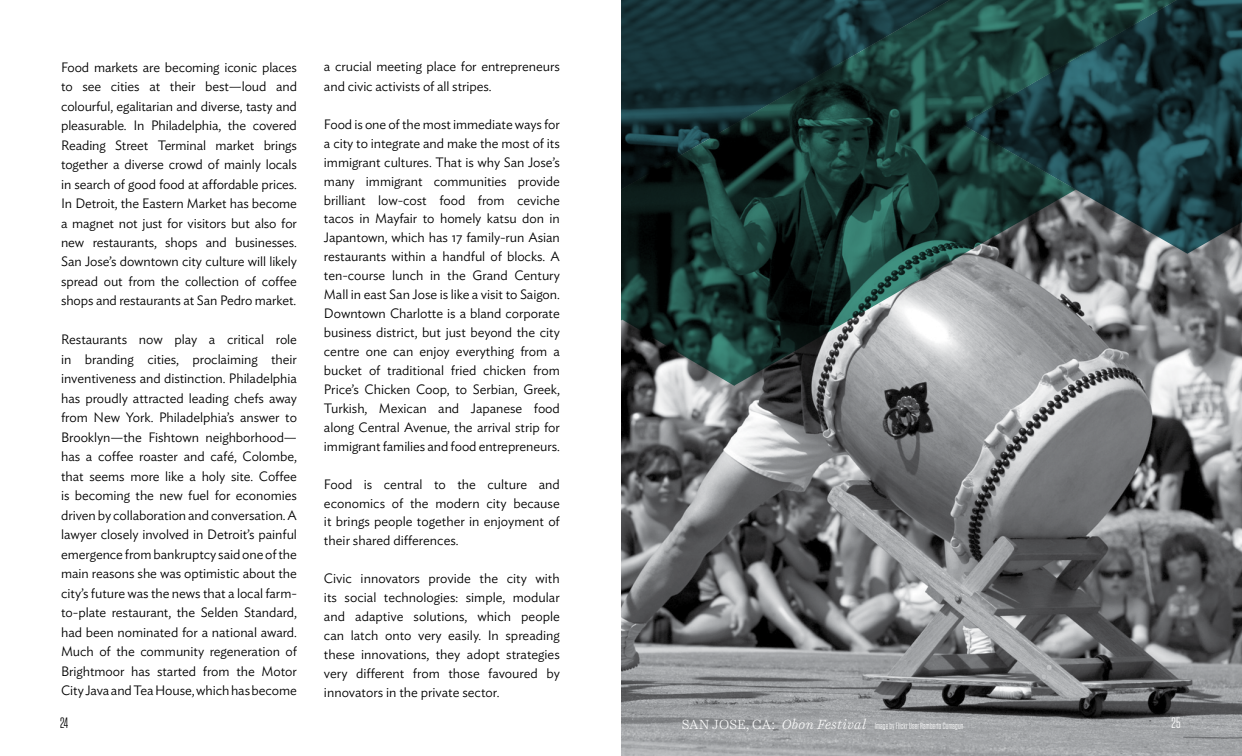
<style>
.page{position:relative;width:1242px;height:756px;background:#fff}
.page>*{position:absolute;margin:0;border:0;box-sizing:border-box;transform-origin:0 0}
.t1{font:15px "Tungsten Narrow";color:#000}
.t2{font:15px "Tungsten Narrow";color:#fff}
.t3{font:300 13.5px/19.5px "Ideal Sans";letter-spacing:-.005em;color:#000;text-align:justify}
.t4{font:9px "Tungsten Narrow";letter-spacing:.02em;color:#fff}
.s1{font-family:"Harriet Text";font-weight:300;font-size:13.5px}
.s2{font-family:"Harriet Text";font-weight:300;font-style:italic;font-size:13.5px}
</style>
<div class="page">
<img style="left:621px;top:254px;width:621px;height:502px">
<svg style="left:1189px;top:0;width:53px;height:254px;background:#1c363b"></svg>
<svg style="left:621px;top:0;width:568px;height:386px;background:#374f4e"></svg>
<p class="t3" style="left:61px;top:56px;width:237px">Food markets are becoming iconic places to see cities at their best—loud and colourful, egalitarian and diverse, tasty and pleasurable. In Philadelphia, the covered Reading Street Terminal market brings together a diverse crowd of mainly locals in search of good food at affordable prices.<br>In Detroit, the Eastern Market has become a magnet not just for visitors but also for new restaurants, shops and businesses.<br>San Jose’s downtown city culture will likely spread out from the collection of coffee shops and restaurants at San Pedro market.</p>
<p class="t3" style="left:61px;top:329px;width:237px">Restaurants now play a critical role in branding cities, proclaiming their inventiveness and distinction. Philadelphia has proudly attracted leading chefs away from New York. Philadelphia’s answer to Brooklyn—the Fishtown neighborhood— has a coffee roaster and café, Colombe, that seems more like a holy site. Coffee is becoming the new fuel for economies driven by collaboration and conversation. A lawyer closely involved in Detroit’s painful emergence from bankruptcy said one of the main reasons she was optimistic about the city’s future was the news that a local farm&shy;to-plate restaurant, the Selden Standard, had been nominated for a national award.<br>Much of the community regeneration of Brightmoor has started from the Motor City Java and Tea House, which has become</p>
<p class="t1" style="left:60px;top:716px;width:10px">24</p>
<p class="t3" style="left:324px;top:56px;width:237px">a crucial meeting place for entrepreneurs and civic activists of all stripes.</p>
<p class="t3" style="left:324px;top:113px;width:237px;line-height:18.9px">Food is one of the most immediate ways for a city to integrate and make the most of its immigrant cultures. That is why San Jose’s many immigrant communities provide brilliant low-cost food from ceviche tacos in Mayfair to homely katsu don in Japantown, which has 17 family-run Asian restaurants within a handful of blocks. A ten-course lunch in the Grand Century Mall in east San Jose is like a visit to Saigon.<br>Downtown Charlotte is a bland corporate business district, but just beyond the city centre one can enjoy everything from a bucket of traditional fried chicken from Price’s Chicken Coop, to Serbian, Greek, Turkish, Mexican and Japanese food along Central Avenue, the arrival strip for immigrant families and food entrepreneurs.</p>
<p class="t3" style="left:324px;top:473px;width:237px;line-height:18.9px">Food is central to the culture and economics of the modern city because it brings people together in enjoyment of their shared differences.</p>
<p class="t3" style="left:324px;top:568px;width:237px;line-height:18.9px">Civic innovators provide the city with its social technologies: simple, modular and adaptive solutions, which people can latch onto very easily. In spreading these innovations, they adopt strategies very different from those favoured by innovators in the private sector.</p>
<p class="t4" style="left:682px;top:721px;width:283px"><span class="s1">SAN JOSE, CA:</span> <span class="s2">Obon Festival</span> Image by Flickr User Ramberto Cumagun</p>
<p class="t2" style="left:1172px;top:716px;width:10px">25</p>
</div>
